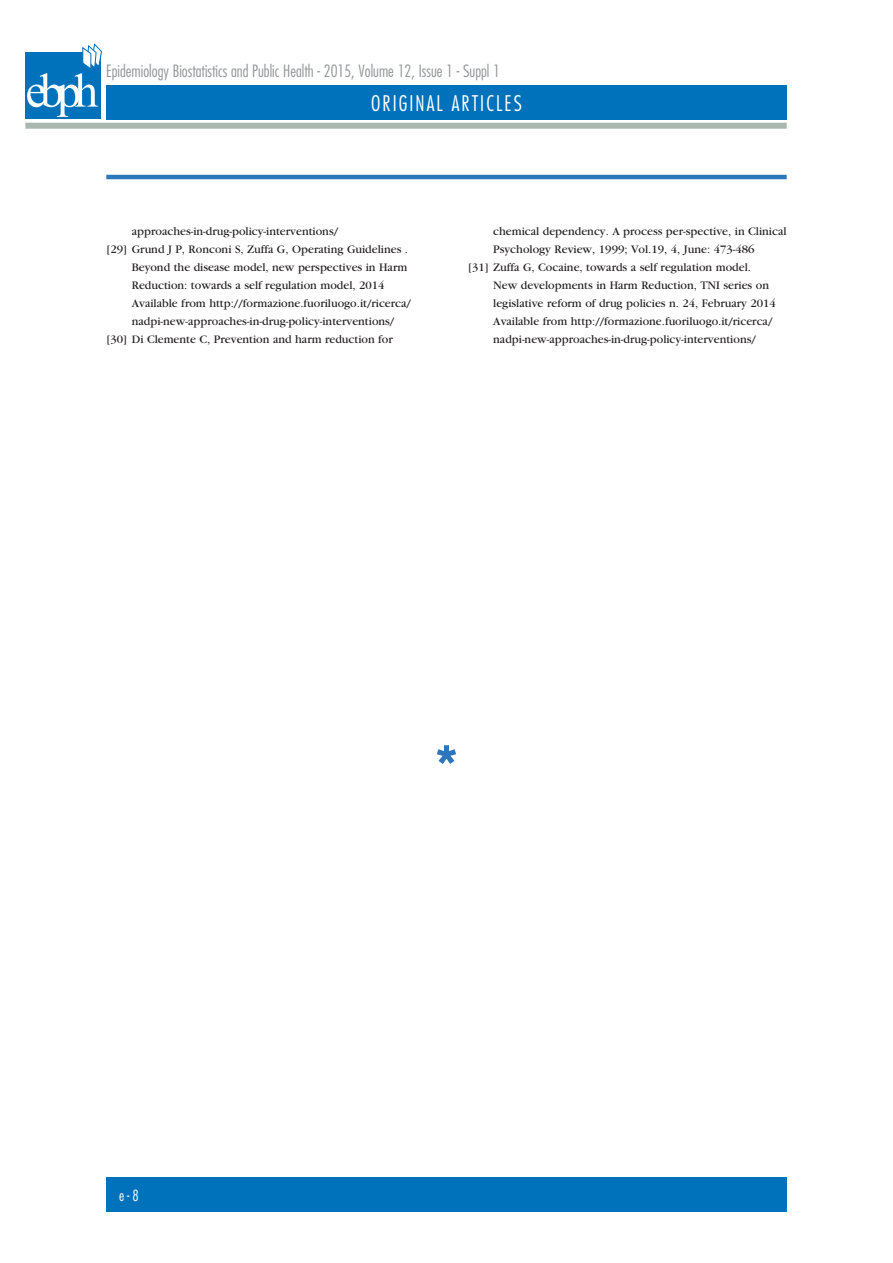
<style>
.page{position:relative;width:893px;height:1263px;background:#fff}
.page>*{position:absolute;margin:0;border:0;box-sizing:border-box;transform-origin:0 0}
.t1{font:300 condensed 21px "Futura Std";letter-spacing:.1em;color:#fff}
.t2{font:300 condensed 16.5px "Futura Std";color:#939598}
.t3{font:300 condensed 15px "Futura Std";color:#fff}
.Testo_appendici{font:12px/18px "Garamond";color:#231f20}
</style>
<div class="page">
<div style="left:106px;top:85px;width:681px;height:34px;background:#0072bc"></div>
<div style="left:106px;top:1178px;width:681px;height:34px;background:#0072bc"></div>
<div style="left:25px;top:123px;width:762px;height:6px;background:#a9b7ae"></div>
<div style="left:25px;top:52px;width:76px;height:67px;background:#0072bc"></div>
<svg style="left:27px;top:43px;width:75px;height:74px"></svg>
<hr style="left:106px;top:175px;width:681px;height:4px;background:#2e76bc">
<svg style="left:437px;top:745px;width:19px;height:19px"></svg>
<h2 class="t2" style="left:106px;top:62px;width:395px">Epidemiology Biostatistics and Public Health - 2015, Volume 12, Issue 1 - Suppl 1</h2>
<h1 class="t1" style="left:371px;top:91px;width:152px">ORIGINAL ARTICLES</h1>
<p class="Testo_appendici" style="left:132px;top:222px;width:208px">approaches-in-drug-policy-interventions/</p>
<p class="Testo_appendici" style="left:132px;top:240px;width:281px;text-indent:-26px">[29] Grund J P, Ronconi S, Zuffa G, Operating Guidelines .<br>Beyond the disease model, new perspectives in Harm Reduction: towards a self regulation model, 2014<br>Available from http://formazione.fuoriluogo.it/ricerca/ nadpi-new-approaches-in-drug-policy-interventions/</p>
<p class="Testo_appendici" style="left:106px;top:330px;width:288px">[30] Di Clemente C, Prevention and harm reduction for</p>
<p class="Testo_appendici" style="left:493px;top:222px;width:295px">chemical dependency. A process per-spective, in Clinical<br>Psychology Review, 1999; Vol.19, 4, June: 473-486</p>
<p class="Testo_appendici" style="left:493px;top:258px;width:284px;text-indent:-26px">[31] Zuffa G, Cocaine, towards a self regulation model.<br>New developments in Harm Reduction, TNI series on legislative reform of drug policies n. 24, February 2014<br>Available from http://formazione.fuoriluogo.it/ricerca/ nadpi-new-approaches-in-drug-policy-interventions/</p>
<p class="t3" style="left:119px;top:1187px;width:21px">e-8</p>
</div>
